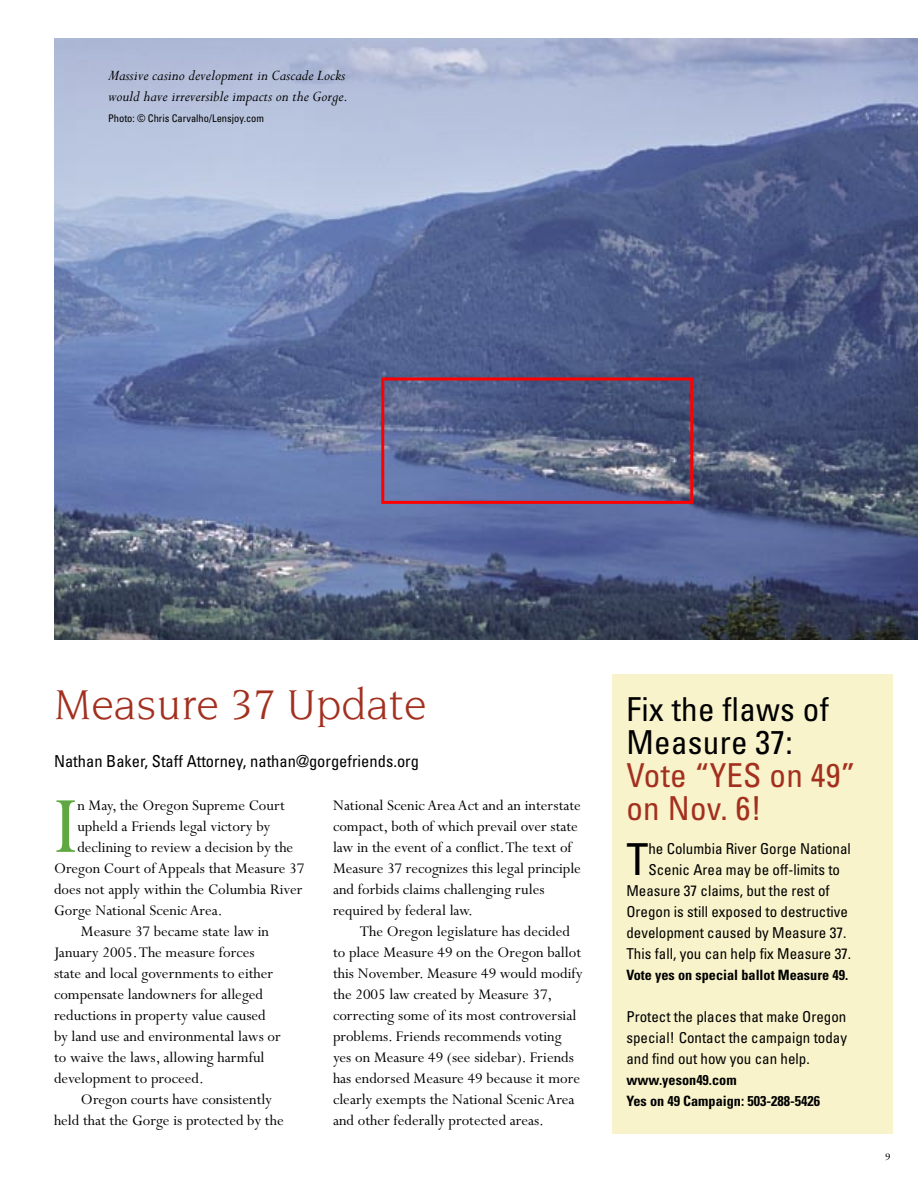
<style>
.page{position:relative;width:918px;height:1188px;background:#fff}
.page>*{position:absolute;margin:0;border:0;box-sizing:border-box;transform-origin:0 0}
.t1{font:89.85px "Perpetua";color:#5fa841}
.t2{font:45px "Novarese";color:#a3301f}
.t3{font:condensed 44.1px "Univers";color:#000}
.t4{font:condensed 33px/33px "Univers";letter-spacing:.01em;color:#000}
.t5{font:condensed 33px/33px "Univers";letter-spacing:.01em;color:#a3301f}
.t6{font:16.5px/21px "Perpetua";color:#000}
.t7{font:italic 16.5px/21px "Perpetua";color:#000}
.t8{font:condensed 16.5px "Univers";color:#000}
.t9{font:condensed 15px/21px "Univers";color:#000;text-align:justify}
.t10{font:700 condensed 14.25px/21px "Univers";color:#000}
.t11{font:13.5px "Perpetua SC";color:#000}
.t12{font:condensed 10.5px "Univers";color:#000}
</style>
<div class="page">
<img style="left:54px;top:38px;width:864px;height:601px">
<div style="left:612px;top:674px;width:281px;height:460px;background:#f8f3ca"></div>
<div style="left:381px;top:378px;width:312px;height:126px;border:3px solid #f00"></div>
<p class="t7" style="left:108px;top:65px;width:241px">Massive casino development in Cascade Locks would have irreversible impacts on the Gorge.</p>
<p class="t12" style="left:108px;top:111px;width:158px">Photo: © Chris Carvalho/Lensjoy.com</p>
<h2 class="t2" style="left:54px;top:680px;width:374px">Measure 37 Update</h2>
<p class="t8" style="left:54px;top:751px;width:367px">Nathan Baker, Staff Attorney, nathan@gorgefriends.org</p>
<h1 class="t1" style="left:54px;top:779px;width:25px">I</h1>
<p class="t6" style="left:77px;top:795px;width:209px">n May, the Oregon Supreme Court</p>
<p class="t6" style="left:77px;top:816px;width:195px">upheld a Friends legal victory by</p>
<p class="t6" style="left:77px;top:837px;width:218px">declining to review a decision by the</p>
<p class="t6" style="left:54px;top:858px;width:252px">Oregon Court of Appeals that Measure 37</p>
<p class="t6" style="left:54px;top:879px;width:250px">does not apply within the Columbia River</p>
<p class="t6" style="left:54px;top:900px;width:170px">Gorge National Scenic Area.</p>
<p class="t6" style="left:81px;top:921px;width:190px">Measure 37 became state law in</p>
<p class="t6" style="left:54px;top:942px;width:202px">January 2005. The measure forces</p>
<p class="t6" style="left:54px;top:963px;width:221px">state and local governments to either</p>
<p class="t6" style="left:54px;top:984px;width:211px">compensate landowners for alleged</p>
<p class="t6" style="left:54px;top:1005px;width:213px">reductions in property value caused</p>
<p class="t6" style="left:54px;top:1026px;width:228px">by land use and environmental laws or</p>
<p class="t6" style="left:54px;top:1047px;width:212px">to waive the laws, allowing harmful</p>
<p class="t6" style="left:54px;top:1068px;width:151px">development to proceed.</p>
<p class="t6" style="left:81px;top:1089px;width:193px">Oregon courts have consistently</p>
<p class="t6" style="left:54px;top:1110px;width:231px">held that the Gorge is protected by the</p>
<p class="t6" style="left:333px;top:795px;width:250px">National Scenic Area Act and an interstate compact, both of which prevail over state law in the event of a conflict. The text of Measure 37 recognizes this legal principle and forbids claims challenging rules required by federal law.</p>
<p class="t6" style="left:333px;top:921px;width:251px;text-indent:27px">The Oregon legislature has decided to place Measure 49 on the Oregon ballot this November. Measure 49 would modify the 2005 law created by Measure 37, correcting some of its most controversial problems. Friends recommends voting yes on Measure 49 (see sidebar). Friends has endorsed Measure 49 because it more clearly exempts the National Scenic Area and other federally protected areas.</p>
<h3 class="t4" style="left:626px;top:692px;width:204px">Fix the flaws of<br>Measure 37:</h3>
<h3 class="t5" style="left:626px;top:758px;width:231px">Vote “YES on 49” on Nov. 6!</h3>
<h3 class="t3" style="left:626px;top:832px;width:24px">T</h3>
<p class="t9" style="left:648px;top:838px;width:204px">he Columbia River Gorge National</p>
<p class="t9" style="left:648px;top:859px;width:193px">Scenic Area may be off-limits to</p>
<p class="t9" style="left:626px;top:880px;width:205px">Measure 37 claims, but the rest of</p>
<p class="t9" style="left:626px;top:901px;width:223px">Oregon is still exposed to destructive</p>
<p class="t9" style="left:626px;top:922px;width:221px">development caused by Measure 37.</p>
<p class="t9" style="left:626px;top:943px;width:226px">This fall, you can help fix Measure 37.</p>
<p class="t10" style="left:626px;top:964px;width:223px">Vote yes on special ballot Measure 49.</p>
<p class="t9" style="left:626px;top:1006px;width:222px">Protect the places that make Oregon special! Contact the campaign today and find out how you can help.</p>
<p class="t10" style="left:626px;top:1069px;width:195px">www.yeson49.com<br>Yes on 49 Campaign: 503-288-5426</p>
<p class="t11" style="left:885px;top:1147px;width:8px">9</p>
</div>
